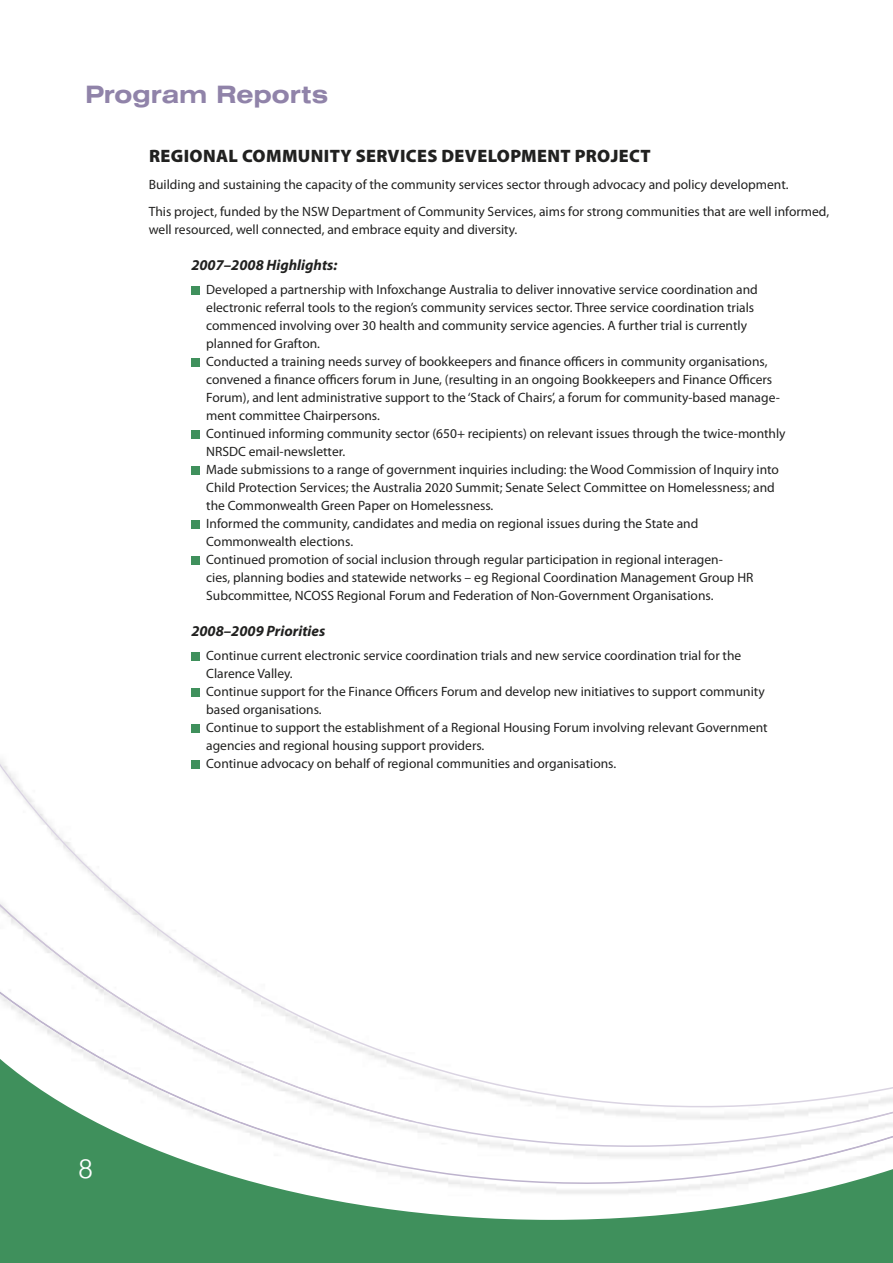
<style>
.page{position:relative;width:893px;height:1263px;background:#fff}
.page>*{position:absolute;margin:0;border:0;box-sizing:border-box;transform-origin:0 0}
.t1{font:300 27px "Swiss 721 BT";color:#fff}
.t2{font:700 expanded 24px "Swiss 721 BT";color:#9083a9}
.t3{font:900 18px "Myriad Pro";letter-spacing:.02em;color:#212120}
.t4{font:italic 700 15px "Myriad Pro";color:#212120}
.t5{font:13.5px/18px "Myriad Pro";color:#212120}
</style>
<div class="page">
<svg style="left:0;top:294px;width:378px;height:755px"></svg>
<svg style="left:0;top:1049px;width:893px;height:191px"></svg>
<div style="left:0;top:1240px;width:893px;height:23px;background:#3f905c"></div>
<div style="left:191px;top:286px;width:9px;height:8px;background:#3f905c"></div>
<div style="left:191px;top:358px;width:9px;height:8px;background:#3f905c"></div>
<div style="left:191px;top:430px;width:9px;height:8px;background:#3f905c"></div>
<div style="left:191px;top:466px;width:9px;height:8px;background:#3f905c"></div>
<div style="left:191px;top:520px;width:9px;height:8px;background:#3f905c"></div>
<div style="left:191px;top:556px;width:9px;height:8px;background:#3f905c"></div>
<div style="left:191px;top:652px;width:9px;height:8px;background:#3f905c"></div>
<div style="left:191px;top:688px;width:9px;height:8px;background:#3f905c"></div>
<div style="left:191px;top:724px;width:9px;height:8px;background:#3f905c"></div>
<div style="left:191px;top:760px;width:9px;height:8px;background:#3f905c"></div>
<h2 class="t2" style="left:85px;top:80px;width:245px">Program Reports</h2>
<h3 class="t3" style="left:149px;top:146px;width:503px">REGIONAL COMMUNITY SERVICES DEVELOPMENT PROJECT</h3>
<p class="t5" style="left:149px;top:172px;width:682px;line-height:27px">Building and sustaining the capacity of the community services sector through advocacy and policy development.<br>This project, funded by the NSW Department of Community Services, aims for strong communities that are well informed,</p>
<p class="t5" style="left:149px;top:221px;width:370px">well resourced, well connected, and embrace equity and diversity.</p>
<p class="t4" style="left:191px;top:257px;width:148px">2007–2008 Highlights:</p>
<p class="t5" style="left:206px;top:281px;width:581px">Developed a partnership with Infoxchange Australia to deliver innovative service coordination and electronic referral tools to the region’s community services sector. Three service coordination trials commenced involving over 30 health and community service agencies. A further trial is currently planned for Grafton.<br>Conducted a training needs survey of bookkeepers and finance officers in community organisations, convened a finance officers forum in June, (resulting in an ongoing Bookkeepers and Finance Officers Forum), and lent administrative support to the ‘Stack of Chairs’, a forum for community-based manage&shy;ment committee Chairpersons.<br>Continued informing community sector (650+ recipients) on relevant issues through the twice-monthly NRSDC email-newsletter.<br>Made submissions to a range of government inquiries including: the Wood Commission of Inquiry into Child Protection Services; the Australia 2020 Summit; Senate Select Committee on Homelessness; and the Commonwealth Green Paper on Homelessness.<br>Informed the community, candidates and media on regional issues during the State and Commonwealth elections.<br>Continued promotion of social inclusion through regular participation in regional interagen-<br>cies, planning bodies and statewide networks – eg Regional Coordination Management Group HR Subcommittee, NCOSS Regional Forum and Federation of Non-Government Organisations.</p>
<p class="t4" style="left:191px;top:623px;width:135px">2008–2009 Priorities</p>
<p class="t5" style="left:206px;top:647px;width:563px">Continue current electronic service coordination trials and new service coordination trial for the Clarence Valley.<br>Continue support for the Finance Officers Forum and develop new initiatives to support community based organisations.<br>Continue to support the establishment of a Regional Housing Forum involving relevant Government agencies and regional housing support providers.<br>Continue advocacy on behalf of regional communities and organisations.</p>
<h1 class="t1" style="left:79px;top:1152px;width:16px">8</h1>
</div>
